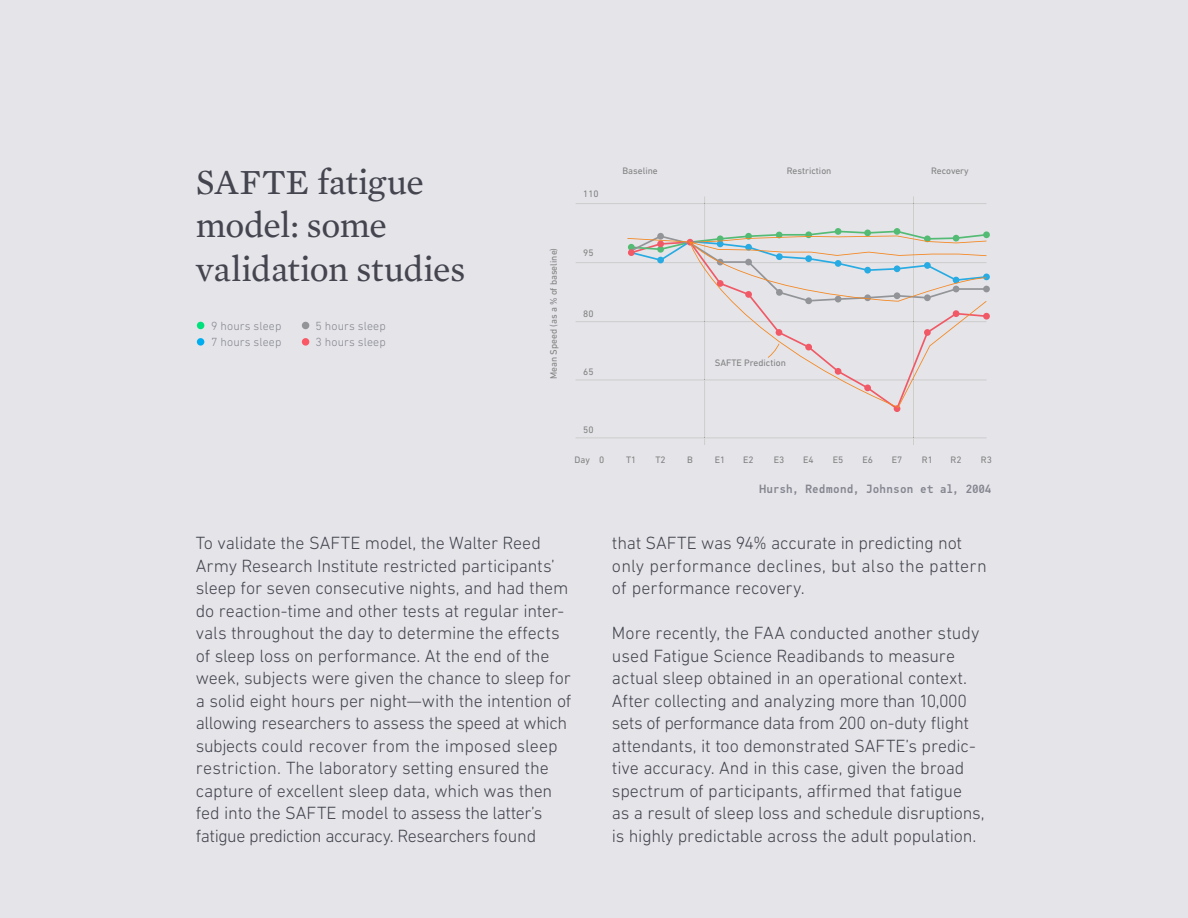
<style>
.page{position:relative;width:1188px;height:918px;background:#e4e4e9}
.page>*{position:absolute;margin:0;border:0;box-sizing:border-box;transform-origin:0 0}
.Callout{font:36px/43.5px "Mercury Text G2 Roman";letter-spacing:-.01em;color:#454550}
.Body{font:300 18px/22.5px "DIN Next LT Pro";letter-spacing:-.01em;color:#454550}
.Mousy{font:300 12px "DIN Next LT Pro";letter-spacing:.01em;color:#858590}
.Mousy-2{font:500 12px "PF Din Mono";letter-spacing:.015em;color:#858590}
.t1{font:9.45px "DIN Next LT Pro";color:#808180}
</style>
<div class="page">
<hr style="left:576px;top:262px;width:128px;height:1px;background:#cccccb">
<hr style="left:914px;top:203px;width:73px;height:1px;background:#cccccb">
<hr style="left:705px;top:203px;width:208px;height:1px;background:#cccccb">
<hr style="left:576px;top:203px;width:128px;height:1px;background:#cccccb">
<hr style="left:576px;top:321px;width:128px;height:1px;background:#cccccb">
<hr style="left:576px;top:379px;width:128px;height:1px;background:#cccccb">
<hr style="left:914px;top:437px;width:73px;height:1px;background:#cccccb">
<hr style="left:705px;top:437px;width:208px;height:1px;background:#cccccb">
<hr style="left:576px;top:437px;width:128px;height:1px;background:#cccccb">
<hr style="left:913px;top:204px;width:1px;height:58px;background:#cccccb">
<hr style="left:913px;top:380px;width:1px;height:57px;background:#cccccb">
<hr style="left:704px;top:204px;width:1px;height:58px;background:#cccccb">
<hr style="left:704px;top:380px;width:1px;height:57px;background:#cccccb">
<div style="left:835px;top:228px;width:6px;height:7px;background:#53bb73;border-radius:50%"></div>
<div style="left:864px;top:230px;width:7px;height:6px;background:#53bb73;border-radius:50%"></div>
<div style="left:894px;top:405px;width:6px;height:7px;background:#f05965;border-radius:50%"></div>
<div style="left:894px;top:228px;width:6px;height:7px;background:#53bb73;border-radius:50%"></div>
<div style="left:983px;top:313px;width:7px;height:7px;background:#f05965;border-radius:50%"></div>
<div style="left:983px;top:286px;width:7px;height:6px;background:#929497;border-radius:50%"></div>
<div style="left:983px;top:274px;width:7px;height:6px;background:#27abe2;border-radius:50%"></div>
<div style="left:983px;top:231px;width:7px;height:7px;background:#53bb73;border-radius:50%"></div>
<svg style="left:627px;top:238px;width:360px;height:170px"></svg>
<svg style="left:631px;top:231px;width:356px;height:71px"></svg>
<svg style="left:768px;top:344px;width:11px;height:14px"></svg>
<div style="left:197px;top:322px;width:7px;height:7px;background:#00e17c;border-radius:50%"></div>
<div style="left:302px;top:322px;width:7px;height:7px;background:#929497;border-radius:50%"></div>
<div style="left:197px;top:338px;width:7px;height:8px;background:#00aeef;border-radius:50%"></div>
<div style="left:302px;top:338px;width:7px;height:8px;background:#f95864;border-radius:50%"></div>
<p class="Callout" style="left:196px;top:160px;width:271px">SAFTE fatigue model: some validation studies</p>
<p class="Mousy" style="left:211px;top:319px;width:72px">9 hours sleep</p>
<p class="Mousy" style="left:211px;top:335px;width:72px">7 hours sleep</p>
<p class="Mousy" style="left:315px;top:319px;width:72px">5 hours sleep</p>
<p class="Mousy" style="left:315px;top:335px;width:72px">3 hours sleep</p>
<p class="t1" style="left:352px;top:340px;width:57px">9 hours sleep</p>
<p class="t1" style="left:583px;top:189px;width:17px">110</p>
<p class="t1" style="left:622px;top:165px;width:37px">Baseline</p>
<p class="t1" style="left:787px;top:165px;width:46px">Restriction</p>
<p class="t1" style="left:931px;top:165px;width:39px">Recovery</p>
<p class="t1" style="left:548px;top:379px;width:133px;rotate:-90deg">Mean Speed (as a % of baseline)</p>
<p class="t1" style="left:583px;top:248px;width:12px">95</p>
<p class="t1" style="left:583px;top:308px;width:12px">80</p>
<p class="t1" style="left:583px;top:367px;width:12px">65</p>
<p class="t1" style="left:715px;top:357px;width:73px">SAFTE Prediction</p>
<p class="t1" style="left:583px;top:425px;width:12px">50</p>
<p class="t1" style="left:575px;top:454px;width:17px">Day</p>
<p class="t1" style="left:599px;top:454px;width:7px">0</p>
<p class="t1" style="left:626px;top:454px;width:12px">T1</p>
<p class="t1" style="left:655px;top:454px;width:12px">T2</p>
<p class="t1" style="left:687px;top:454px;width:7px">B</p>
<p class="t1" style="left:715px;top:454px;width:12px">E1</p>
<p class="t1" style="left:743px;top:454px;width:12px">E2</p>
<p class="t1" style="left:774px;top:454px;width:12px">E3</p>
<p class="t1" style="left:803px;top:454px;width:12px">E4</p>
<p class="t1" style="left:833px;top:454px;width:12px">E5</p>
<p class="t1" style="left:862px;top:454px;width:12px">E6</p>
<p class="t1" style="left:892px;top:454px;width:12px">E7</p>
<p class="t1" style="left:922px;top:454px;width:13px">R1</p>
<p class="t1" style="left:951px;top:454px;width:13px">R2</p>
<p class="t1" style="left:981px;top:454px;width:13px">R3</p>
<p class="Mousy-2" style="left:760px;top:482px;width:233px">Hursh, Redmond, Johnson et al, 2004</p>
<p class="Body" style="left:196px;top:531px;width:377px">To validate the SAFTE model, the Walter Reed Army Research Institute restricted participants’ sleep for seven consecutive nights, and had them do reaction-time and other tests at regular inter&shy;vals throughout the day to determine the effects of sleep loss on performance. At the end of the week, subjects were given the chance to sleep for a solid eight hours per night—with the intention of allowing researchers to assess the speed at which subjects could recover from the imposed sleep restriction. The laboratory setting ensured the capture of excellent sleep data, which was then fed into the SAFTE model to assess the latter’s fatigue prediction accuracy. Researchers found</p>
<p class="Body" style="left:612px;top:531px;width:376px">that SAFTE was 94% accurate in predicting not only performance declines, but also the pattern of performance recovery.</p>
<p class="Body" style="left:612px;top:621px;width:374px">More recently, the FAA conducted another study used Fatigue Science Readibands to measure actual sleep obtained in an operational context.<br>After collecting and analyzing more than 10,000 sets of performance data from 200 on-duty flight attendants, it too demonstrated SAFTE’s predic&shy;tive accuracy. And in this case, given the broad spectrum of participants, affirmed that fatigue<br>as a result of sleep loss and schedule disruptions, is highly predictable across the adult population.</p>
</div>
